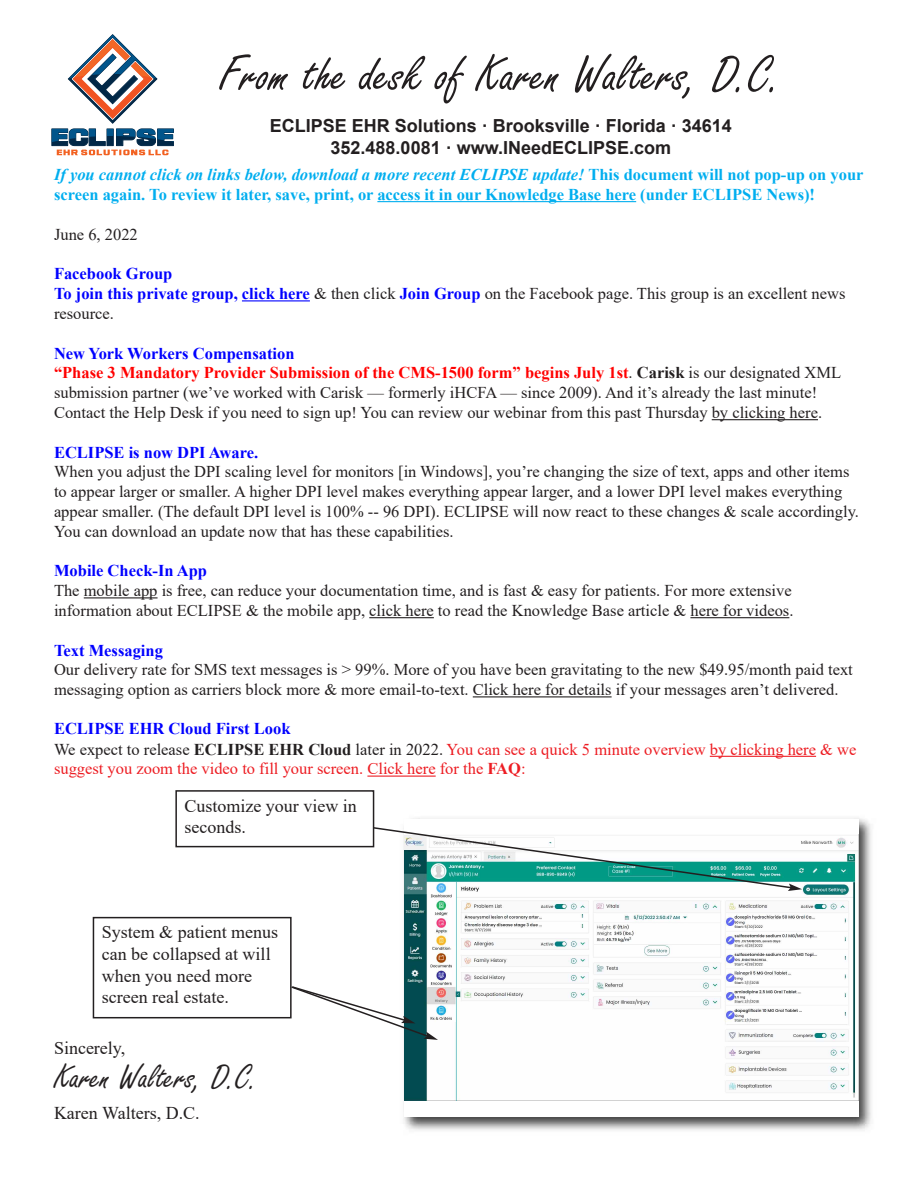
<style>
.page{position:relative;width:918px;height:1188px;background:#fff}
.page>*{position:absolute;margin:0;border:0;box-sizing:border-box;transform-origin:0 0}
.t1{font:54px "Freestyle Script";color:#231f20}
.t2{font:36px "Freestyle Script";color:#231f20}
.t3{font:18px/21.6px "Times New Roman";color:#231f20}
.t4{font:700 18px "Arial";color:#231f20}
.t5{font:16.5px/19.8px "Times New Roman";color:#231f20}
.t6{font:700 16.5px/19.8px "Times New Roman";color:#00aeef}
.t7{font:16.5px/19.8px "Times New Roman";color:#ed1d23}
.t8{font:700 16.5px "Times New Roman";color:#00f}
.s1{font-style:italic}
.s2{font-weight:700;color:#00f}
.s3{font-weight:700;color:#f00}
.s4{font-weight:700}
.s5{color:#231f20}
.s6{font-weight:700;color:#231f20}
</style>
<div class="page">
<svg style="left:51px;top:34px;width:123px;height:121px"></svg>
<hr style="left:377px;top:201px;width:259px;height:1px;background:#00aeef">
<hr style="left:242px;top:300px;width:68px;height:1px;background:#00f">
<hr style="left:712px;top:419px;width:106px;height:1px;background:#231f20">
<hr style="left:84px;top:597px;width:74px;height:1px;background:#231f20">
<hr style="left:369px;top:617px;width:65px;height:1px;background:#231f20">
<hr style="left:690px;top:617px;width:99px;height:1px;background:#231f20">
<hr style="left:473px;top:696px;width:139px;height:1px;background:#231f20">
<hr style="left:710px;top:756px;width:106px;height:1px;background:#ed1d23">
<hr style="left:367px;top:776px;width:69px;height:1px;background:#ed1d23">
<img style="left:403px;top:818px;width:468px;height:312px">
<div style="left:404px;top:819px;width:454px;height:298px;background:#fff"></div>
<img style="left:404px;top:837px;width:454px;height:264px">
<div style="left:93px;top:917px;width:199px;height:101px;border:2px solid #231f20"></div>
<svg style="left:290px;top:985px;width:148px;height:55px"></svg>
<div style="left:175px;top:790px;width:199px;height:57px;border:2px solid #231f20"></div>
<svg style="left:372px;top:826px;width:430px;height:65px"></svg>
<p class="t1" style="left:220px;top:45px;width:564px">From the desk of Karen Walters, D.C.</p>
<p class="t4" style="left:270px;top:116px;width:464px">ECLIPSE EHR Solutions · Brooksville · Florida · 34614</p>
<p class="t4" style="left:331px;top:137px;width:342px">352.488.0081 · www.INeedECLIPSE.com</p>
<p class="t6" style="left:54px;top:165px;width:811px"><span class="s1">If you cannot click on links below, download a more recent ECLIPSE update!</span> This document will not pop-up on your screen again. To review it later, save, print, or access it in our Knowledge Base here (under ECLIPSE News)!</p>
<p class="t5" style="left:54px;top:224px;width:85px">June 6, 2022</p>
<p class="t8" style="left:54px;top:264px;width:120px">Facebook Group</p>
<p class="t5" style="left:54px;top:284px;width:793px"><span class="s2">To join this private group, click here</span> &amp; then click <span class="s2">Join Group</span> on the Facebook page. This group is an excellent news resource.</p>
<p class="t8" style="left:54px;top:344px;width:242px">New York Workers Compensation</p>
<p class="t5" style="left:54px;top:363px;width:789px"><span class="s3">“Phase 3 Mandatory Provider Submission of the CMS-1500 form” begins July 1st</span>. <span class="s4">Carisk</span> is our designated XML submission partner (we’ve worked with Carisk — formerly iHCFA — since 2009). And it’s already the last minute!<br>Contact the Help Desk if you need to sign up! You can review our webinar from this past Thursday by clicking here.</p>
<p class="t8" style="left:54px;top:443px;width:206px">ECLIPSE is now DPI Aware.</p>
<p class="t5" style="left:54px;top:462px;width:806px">When you adjust the DPI scaling level for monitors [in Windows], you’re changing the size of text, apps and other items to appear larger or smaller. A higher DPI level makes everything appear larger, and a lower DPI level makes everything appear smaller. (The default DPI level is 100% -- 96 DPI). ECLIPSE will now react to these changes &amp; scale accordingly.<br>You can download an update now that has these capabilities.</p>
<p class="t8" style="left:54px;top:562px;width:155px">Mobile Check-In App</p>
<p class="t5" style="left:54px;top:581px;width:741px">The mobile app is free, can reduce your documentation time, and is fast &amp; easy for patients. For more extensive information about ECLIPSE &amp; the mobile app, click here to read the Knowledge Base article &amp; here for videos.</p>
<p class="t8" style="left:54px;top:641px;width:110px">Text Messaging</p>
<p class="t5" style="left:54px;top:660px;width:800px">Our delivery rate for SMS text messages is &gt; 99%. More of you have been gravitating to the new $49.95/month paid text messaging option as carriers block more &amp; more email-to-text. Click here for details if your messages aren’t delivered.</p>
<p class="t8" style="left:54px;top:720px;width:238px">ECLIPSE EHR Cloud First Look</p>
<p class="t7" style="left:54px;top:739px;width:804px"><span class="s5">We expect to release</span> <span class="s6">ECLIPSE EHR Cloud</span> <span class="s5">later in 2022.</span> You can see a quick 5 minute overview by clicking here &amp; we suggest you zoom the video to fill your screen. Click here for the <span class="s4">FAQ</span>:</p>
<p class="t3" style="left:184px;top:795px;width:174px">Customize your view in seconds.</p>
<p class="t3" style="left:102px;top:921px;width:178px">System &amp; patient menus can be collapsed at will when you need more screen real estate.</p>
<p class="t3" style="left:54px;top:1037px;width:73px">Sincerely,</p>
<p class="t2" style="left:54px;top:1057px;width:205px">Karen Walters, D.C.</p>
<p class="t3" style="left:54px;top:1102px;width:147px">Karen Walters, D.C.</p>
</div>
